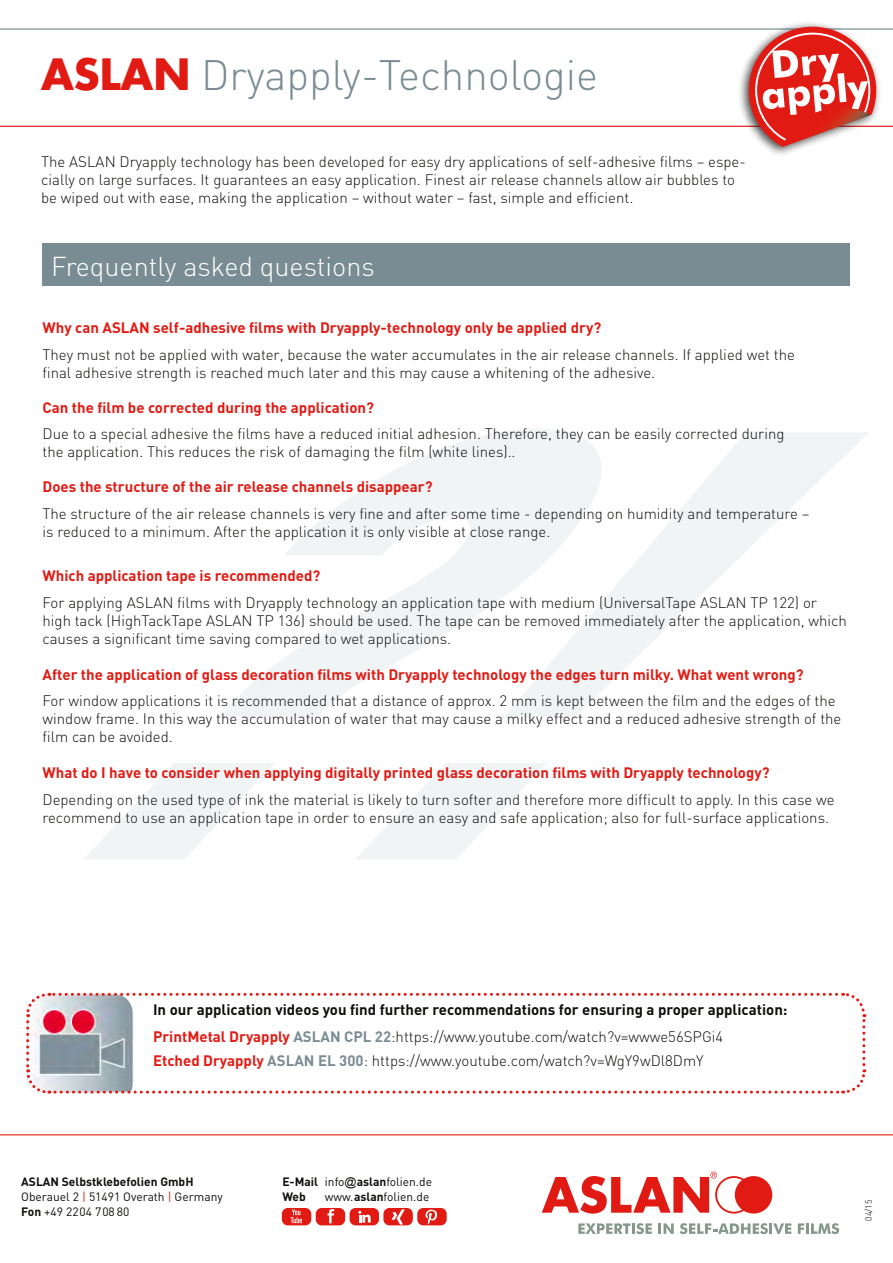
<style>
.page{position:relative;width:893px;height:1263px;background:#fff}
.page>*{position:absolute;margin:0;border:0;box-sizing:border-box;transform-origin:0 0}
.t1{font:italic 900 600px "DIN";color:#f0f4f5}
.t2{font:300 42px "DIN";color:#7a8c93}
.t3{font:300 27px "DIN";color:#fff}
.t4{font:300 15px/18px "DIN";color:#0f0f0d}
.t5{font:700 15px "DIN";color:#e11b14}
.t6{font:700 15px/26.5px "DIN";color:#0f0f0d}
.t7{font:12px/15px "DIN";color:#0f0f0d}
.t8{font:700 12px/15px "DIN";color:#0f0f0d}
.t9{font:300 9px "DIN";color:#0f0f0d}
.s1{font-family:"Futura Std";font-weight:700;color:#e11b14}
.s2{color:#e11b14}
.s3{color:#7a8c93}
.s4{font-weight:300}
.s5{font-weight:700;color:#e11b14}
.s6{font-weight:700;color:#7a8c93}
.s7{font-weight:700}
.s8{font-weight:400}
.s9{font-family:"Arial";font-weight:400}
</style>
<div class="page">
<hr style="left:0;top:126px;width:893px;height:1px;background:#e11b14">
<hr style="left:0;top:28px;width:893px;height:2px;background:#7a8c93">
<div style="left:43px;top:244px;width:807px;height:42px;background:#7a8c93"></div>
<hr style="left:0;top:1134px;width:893px;height:1px;background:#e11b14">
<div style="left:736px;top:21px;width:146px;height:137px;background:#0f0f0d;opacity:.75"></div>
<svg style="left:749px;top:27px;width:127px;height:120px"></svg>
<svg style="left:26px;top:992px;width:841px;height:102px"></svg>
<svg style="left:542px;top:1171px;width:230px;height:42px"></svg>
<svg style="left:578px;top:1223px;width:74px;height:11px"></svg>
<svg style="left:658px;top:1223px;width:16px;height:11px"></svg>
<svg style="left:680px;top:1223px;width:111px;height:11px"></svg>
<svg style="left:798px;top:1223px;width:41px;height:11px"></svg>
<div style="left:282px;top:1208px;width:29px;height:17px;background:#e11b14;border-radius:6px"></div>
<svg style="left:291px;top:1209px;width:11px;height:14px"></svg>
<div style="left:316px;top:1208px;width:29px;height:17px;background:#e11b14;border-radius:6px"></div>
<svg style="left:327px;top:1209px;width:7px;height:14px"></svg>
<div style="left:383px;top:1208px;width:30px;height:17px;background:#e11b14;border-radius:6px"></div>
<svg style="left:392px;top:1209px;width:13px;height:15px"></svg>
<div style="left:350px;top:1208px;width:29px;height:17px;background:#e11b14;border-radius:6px"></div>
<svg style="left:358px;top:1211px;width:13px;height:11px"></svg>
<div style="left:417px;top:1208px;width:30px;height:17px;background:#e11b14;border-radius:6px"></div>
<svg style="left:425px;top:1209px;width:12px;height:15px"></svg>
<h2 class="t2" style="left:41px;top:49px;width:559px"><span class="s1">ASLAN</span> Dryapply-Technologie</h2>
<p class="t4" style="left:41px;top:153px;width:706px">The ASLAN Dryapply technology has been developed for easy dry applications of self-adhesive films – espe&shy;cially on large surfaces. It guarantees an easy application. Finest air release channels allow air bubbles to be wiped out with ease, making the application – without water – fast, simple and efficient.</p>
<h3 class="t3" style="left:51px;top:249px;width:325px">Frequently asked questions</h3>
<p class="t5" style="left:43px;top:318px;width:560px">Why can ASLAN self-adhesive films with Dryapply-technology only be applied dry?</p>
<p class="t4" style="left:43px;top:345px;width:754px">They must not be applied with water, because the water accumulates in the air release channels. If applied wet the final adhesive strength is reached much later and this may cause a whitening of the adhesive.</p>
<p class="t5" style="left:43px;top:398px;width:333px">Can the film be corrected during the application?</p>
<p class="t4" style="left:43px;top:425px;width:743px">Due to a special adhesive the films have a reduced initial adhesion. Therefore, they can be easily corrected during the application. This reduces the risk of damaging the film (white lines)..</p>
<p class="t5" style="left:43px;top:477px;width:391px">Does the structure of the air release channels disappear?</p>
<p class="t4" style="left:43px;top:504px;width:768px">The structure of the air release channels is very fine and after some time - depending on humidity and temperature – is reduced to a minimum. After the application it is only visible at close range.</p>
<p class="t5" style="left:43px;top:566px;width:279px">Which application tape is recommended?</p>
<p class="t4" style="left:43px;top:593px;width:806px">For applying ASLAN films with Dryapply technology an application tape with medium (UniversalTape ASLAN TP 122) or high tack (HighTackTape ASLAN TP 136) should be used. The tape can be removed immediately after the application, which causes a significant time saving compared to wet applications.</p>
<p class="t5" style="left:43px;top:665px;width:763px">After the application of glass decoration films with Dryapply technology the edges turn milky. What went wrong?</p>
<p class="t4" style="left:43px;top:692px;width:800px">For window applications it is recommended that a distance of approx. 2 mm is kept between the film and the edges of the window frame. In this way the accumulation of water that may cause a milky effect and a reduced adhesive strength of the film can be avoided.</p>
<p class="t5" style="left:43px;top:763px;width:729px">What do I have to consider when applying digitally printed glass decoration films with Dryapply technology?</p>
<p class="t4" style="left:43px;top:790px;width:794px">Depending on the used type of ink the material is likely to turn softer and therefore more difficult to apply. In this case we recommend to use an application tape in order to ensure an easy and safe application; also for full-surface applications.</p>
<h1 class="t1" style="left:-39px;top:241px;width:1239px">?!</h1>
<p class="t6" style="left:153px;top:996px;width:636px">In our application videos you find further recommendations for ensuring a proper application:<br><span class="s2">PrintMetal Dryapply</span> <span class="s3">ASLAN CPL 22</span><span class="s4">:https://www.youtube.com/watch?v=wwwe56SPGi4</span></p>
<p class="t4" style="left:153px;top:1051px;width:552px"><span class="s5">Etched Dryapply</span> <span class="s6">ASLAN EL 300</span>: https://www.youtube.com/watch?v=WgY9wDl8DmY</p>
<p class="t7" style="left:21px;top:1174px;width:203px"><span class="s7">ASLAN Selbstklebefolien GmbH<br></span>Oberauel 2 <span class="s2">|</span> 51491 Overath <span class="s2">|</span> Germany<br><span class="s7">Fon</span> +49 2204 708 80</p>
<p class="t8" style="left:282px;top:1174px;width:151px">E-Mail <span class="s8">info</span><span class="s9">@</span>aslan<span class="s8">folien.de<br></span>Web</p>
<p class="t7" style="left:325px;top:1189px;width:106px">www.<span class="s7">aslan</span>folien.de</p>
<p class="t9" style="left:863px;top:1221px;width:23px;rotate:-90deg">04/15</p>
</div>
